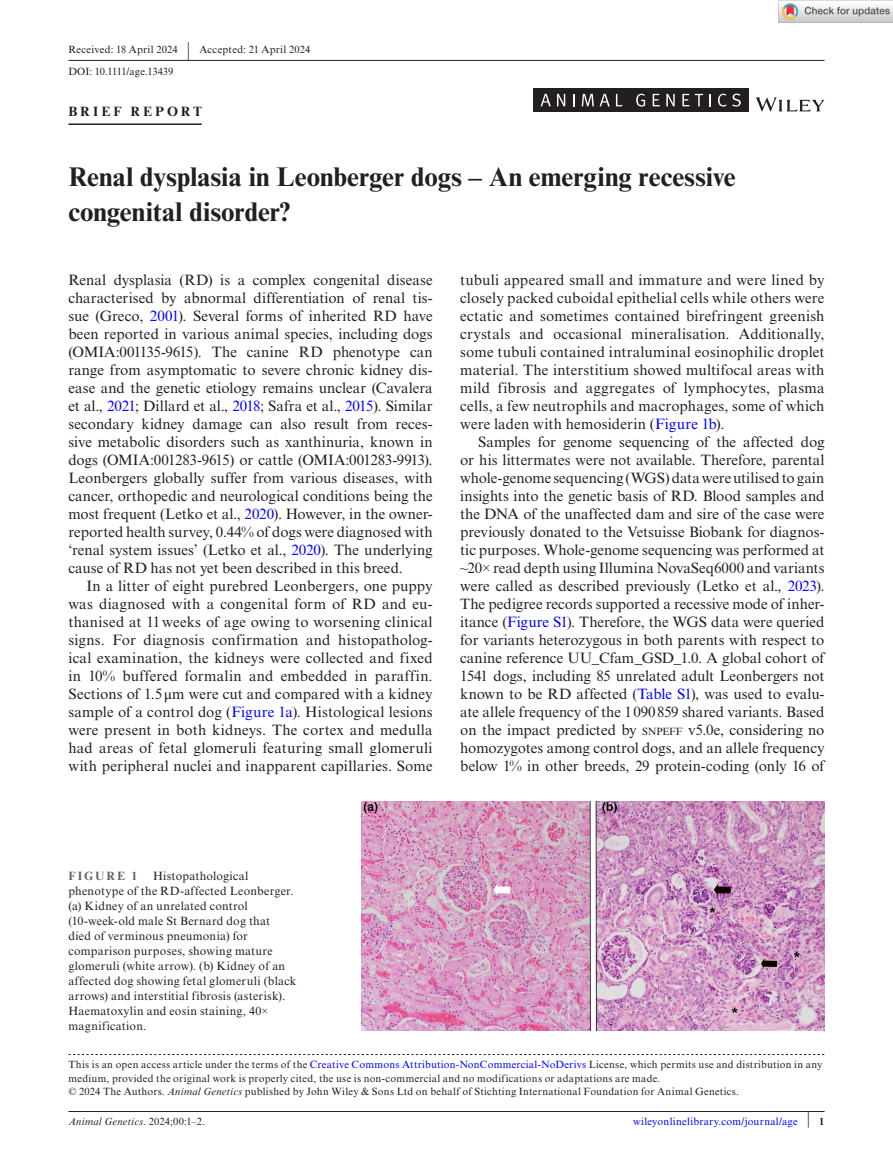
<style>
.page{position:relative;width:893px;height:1174px;background:#fff}
.page>*{position:absolute;margin:0;border:0;box-sizing:border-box;transform-origin:0 0}
.t1{font:700 27px/34.5px "Times New Roman MT Std";color:#231f20}
.t2{font:15px/18px "Times New Roman MT Std";letter-spacing:.01em;color:#231f20;text-align:justify}
.t3{font:700 13.5px "Times New Roman MT Std";letter-spacing:.22em;color:#231f20}
.t4{font:12px/15px "Times New Roman MT Std";letter-spacing:.02em;color:#231f20}
.t5{font:700 12px "Times New Roman MT Std";letter-spacing:.175em;color:#636366}
.t6{font:10.5px/13.5px "Times New Roman MT Std";letter-spacing:.025em;color:#231f20}
.t7{font:10.5px "Times New Roman MT Std";letter-spacing:.025em;color:#00f}
.t8{font:italic 10.5px "Times New Roman MT Std";letter-spacing:.025em;color:#231f20}
.s1{font-size:19.65px}
.s2{color:#00f}
.s3{font-family:"STIX"}
.s4{font-family:"Times New Roman"}
.s5{font-size:10.5px}
.s6{font-style:italic}
.s7{font-style:normal}
.s8{font-size:17.4px;color:#231f20}
.s9{font-weight:700;color:#231f20}
</style>
<div class="page">
<hr style="left:68px;top:1111px;width:756px;height:1px;background:#231f20">
<svg style="left:756px;top:97px;width:68px;height:15px"></svg>
<div style="left:533px;top:88px;width:215px;height:24px;background:#231f20"></div>
<svg style="left:541px;top:94px;width:10px;height:12px"></svg>
<svg style="left:557px;top:94px;width:8px;height:12px"></svg>
<svg style="left:573px;top:94px;width:1px;height:12px"></svg>
<svg style="left:582px;top:94px;width:28px;height:12px"></svg>
<svg style="left:616px;top:94px;width:6px;height:12px"></svg>
<svg style="left:636px;top:94px;width:9px;height:13px"></svg>
<svg style="left:653px;top:94px;width:7px;height:12px"></svg>
<svg style="left:666px;top:94px;width:9px;height:12px"></svg>
<svg style="left:682px;top:94px;width:7px;height:12px"></svg>
<svg style="left:695px;top:94px;width:8px;height:12px"></svg>
<svg style="left:709px;top:94px;width:2px;height:12px"></svg>
<svg style="left:718px;top:94px;width:23px;height:13px"></svg>
<hr style="left:68px;top:60px;width:756px;height:1px;background:#231f20">
<hr style="left:68px;top:123px;width:134px;height:2px;background:#231f20">
<svg style="left:68px;top:1054px;width:756px;height:1px"></svg>
<img style="left:361px;top:801px;width:463px;height:229px">
<img style="left:779px;top:0;width:114px;height:23px">
<p class="t6" style="left:68px;top:39px;width:244px;line-height:22.2px">Received: 18 April 2024 <span class="s1">|</span> Accepted: 21 April 2024<br>DOI: 10.1111/age.13439</p>
<p class="t3" style="left:68px;top:103px;width:135px">BRIEF REPORT</p>
<h1 class="t1" style="left:68px;top:159px;width:669px">Renal dysplasia in Leonberger dogs – An emerging recessive congenital disorder?</h1>
<p class="t2" style="left:68px;top:271px;width:366px">Renal dysplasia (RD) is a complex congenital disease characterised by abnormal differentiation of renal tis&shy;sue (Greco, <span class="s2">2001</span>). Several forms of inherited RD have been reported in various animal species, including dogs (OMIA:001135-9615). The canine RD phenotype can range from asymptomatic to severe chronic kidney dis&shy;ease and the genetic etiology remains unclear (Cavalera et al., <span class="s2">2021</span>; Dillard et al., <span class="s2">2018</span>; Safra et al., <span class="s2">2015</span>). Similar secondary kidney damage can also result from reces&shy;sive metabolic disorders such as xanthinuria, known in dogs (OMIA:001283-9615) or cattle (OMIA:001283-9913).<br>Leonbergers globally suffer from various diseases, with cancer, orthopedic and neurological conditions being the most frequent (Letko et al., <span class="s2">2020</span>). However, in the owner&shy;reported health survey, 0.44% of dogs were diagnosed with ‘renal system issues’ (Letko et al., <span class="s2">2020</span>). The underlying cause of RD has not yet been described in this breed.</p>
<p class="t2" style="left:68px;top:577px;width:366px;text-indent:18px">In a litter of eight purebred Leonbergers, one puppy was diagnosed with a congenital form of RD and eu&shy;thanised at 11weeks of age owing to worsening clinical signs. For diagnosis confirmation and histopatholog&shy;ical examination, the kidneys were collected and fixed in 10% buffered formalin and embedded in paraffin.<br>Sections of 1.5<span class="s3">μ</span>m were cut and compared with a kidney sample of a control dog (<span class="s2">Figure 1a</span>). Histological lesions were present in both kidneys. The cortex and medulla had areas of fetal glomeruli featuring small glomeruli with peripheral nuclei and inapparent capillaries. Some</p>
<p class="t2" style="left:460px;top:271px;width:366px">tubuli appeared small and immature and were lined by closely packed cuboidal epithelial cells while others were ectatic and sometimes contained birefringent greenish crystals and occasional mineralisation. Additionally, some tubuli contained intraluminal eosinophilic droplet material. The interstitium showed multifocal areas with mild fibrosis and aggregates of lymphocytes, plasma cells, a few neutrophils and macrophages, some of which were laden with hemosiderin (<span class="s2">Figure 1b</span>).</p>
<p class="t2" style="left:460px;top:433px;width:366px;text-indent:18px">Samples for genome sequencing of the affected dog or his littermates were not available. Therefore, parental whole-genome sequencing (WGS) data were utilised to gain insights into the genetic basis of RD. Blood samples and the DNA of the unaffected dam and sire of the case were previously donated to the Vetsuisse Biobank for diagnos&shy;tic purposes. Whole-genome sequencing was performed at <span class="s4">~</span>20<span class="s4">×</span> read depth using Illumina NovaSeq6000 and variants were called as described previously (Letko et al., <span class="s2">2023</span>).<br>The pedigree records supported a recessive mode of inher&shy;itance (<span class="s2">Figure S1</span>). Therefore, the WGS data were queried for variants heterozygous in both parents with respect to canine reference UU_Cfam_GSD_1.0. A global cohort of 1541 dogs, including 85 unrelated adult Leonbergers not known to be RD affected (<span class="s2">Table S1</span>), was used to evalu&shy;ate allele frequency of the 1090859 shared variants. Based on the impact predicted by <span class="s5">SNPEFF</span> v5.0e, considering no homozygotes among control dogs, and an allele frequency below 1% in other breeds, 29 protein-coding (only 16 of</p>
<p class="t4" style="left:68px;top:868px;width:230px;text-indent:85px">Histopathological phenotype of the RD-affected Leonberger. (a) Kidney of an unrelated control (10-week-old male St Bernard dog that<br>died of verminous pneumonia) for comparison purposes, showing mature glomeruli (white arrow). (b) Kidney of an affected dog showing fetal glomeruli (black arrows) and interstitial fibrosis (asterisk).<br>Haematoxylin and eosin staining, 40<span class="s4">× </span>magnification.</p>
<p class="t5" style="left:68px;top:868px;width:71px">FIGURE 1</p>
<p class="t6" style="left:68px;top:1058px;width:756px">This is an open access article under the terms of the <span class="s2">Creative Commons Attribution-NonCommercial-NoDerivs</span> License, which permits use and distribution in any medium, provided the original work is properly cited, the use is non-commercial and no modifications or adaptations are made.<br>© 2024 The Authors. <span class="s6">Animal Genetics</span> published by John Wiley &amp; Sons Ltd on behalf of Stichting International Foundation for Animal Genetics.</p>
<p class="t8" style="left:68px;top:1115px;width:138px">Animal Genetics<span class="s7">. 2024;00:1–2.</span></p>
<p class="t7" style="left:633px;top:1115px;width:193px">wileyonlinelibrary.com/journal/age <span class="s8">|</span> <span class="s9">1</span></p>
</div>
